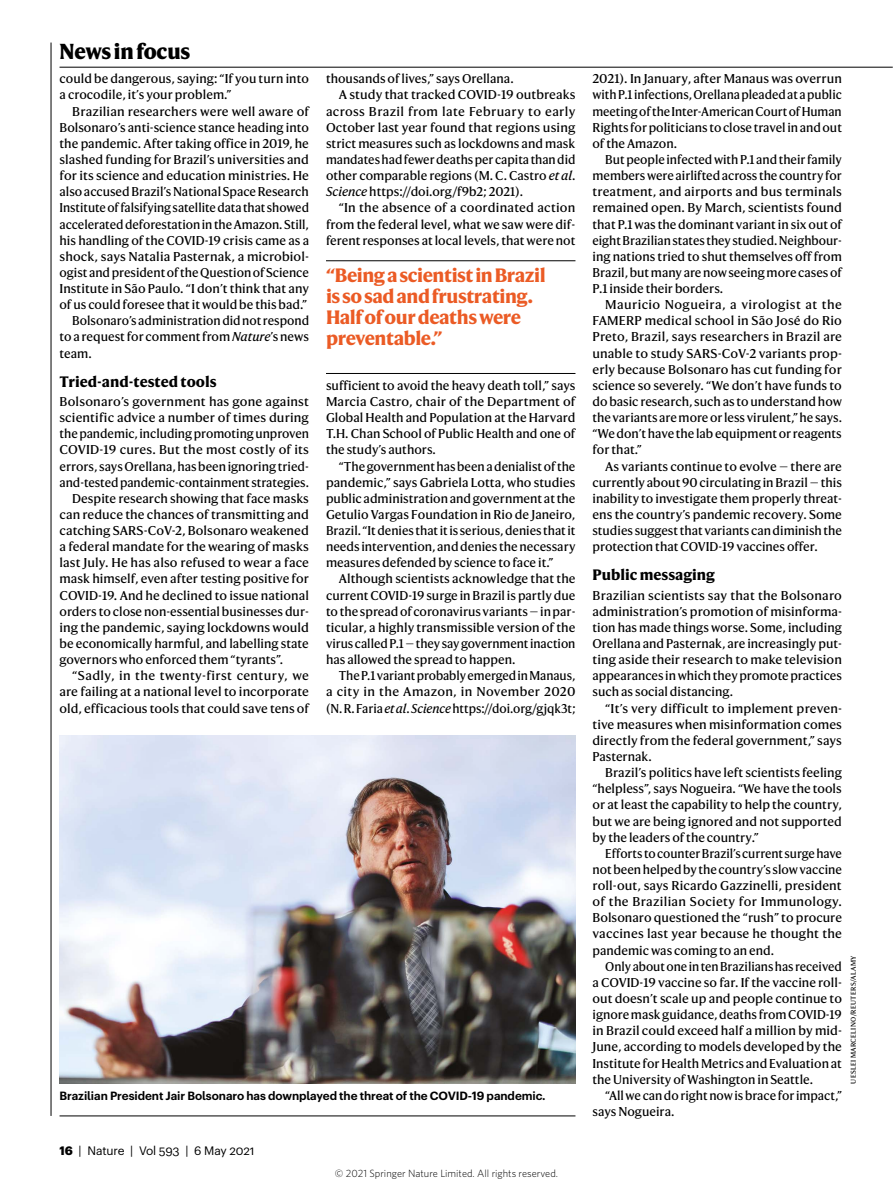
<style>
.page{position:relative;width:893px;height:1187px;background:#fff}
.page>*{position:absolute;margin:0;border:0;box-sizing:border-box;transform-origin:0 0}
.t1{font:800 21px "Harding";letter-spacing:-.01em;color:#000}
.t2{font:700 18.75px/21px "Harding Text";letter-spacing:-.025em;color:#eb5b25}
.t3{font:700 14.7px "Harding Text";color:#000}
.t4{font:12.3px/16.2px "Harding Text";color:#000;text-align:justify}
.t5{font:12.3px "Harding Text";letter-spacing:.025em;color:#000}
.t6{font:12.3px "Harding Text";letter-spacing:.03em;color:#000}
.t7{font:12px "Graphik Naturel";letter-spacing:-.01em;color:#000}
.t8{font:600 11.7px "Graphik Naturel";letter-spacing:-.005em;color:#000}
.t9{font:300 10.5px "Whitney";color:#000}
.t10{font:6.75px "Harding Text";letter-spacing:.05em;color:#000}
.s1{font-style:italic}
.s2{font-weight:700}
</style>
<div class="page">
<img style="left:60px;top:735px;width:515px;height:348px">
<hr style="left:60px;top:1115px;width:515px;height:1px;background:#000">
<hr style="left:326px;top:373px;width:249px;height:1px;background:#000">
<hr style="left:326px;top:260px;width:249px;height:1px;background:#000">
<hr style="left:51px;top:43px;width:1px;height:1072px;background:#000">
<hr style="left:60px;top:67px;width:833px;height:1px;background:#000">
<h1 class="t1" style="left:60px;top:39px;width:132px">News in focus</h1>
<p class="t4" style="left:60px;top:71px;width:251px">could be dangerous, saying: “If you turn into a crocodile, it’s your problem.”</p>
<p class="t4" style="left:72px;top:103px;width:238px">Brazilian researchers were well aware of</p>
<p class="t4" style="left:60px;top:119px;width:251px">Bolsonaro’s anti-science stance heading into</p>
<p class="t4" style="left:60px;top:135px;width:251px">the pandemic. After taking office in 2019, he</p>
<p class="t4" style="left:60px;top:152px;width:251px">slashed funding for Brazil’s universities and</p>
<p class="t4" style="left:60px;top:168px;width:251px">for its science and education ministries. He</p>
<p class="t4" style="left:60px;top:184px;width:251px">also accused Brazil’s National Space Research</p>
<p class="t4" style="left:60px;top:200px;width:251px">Institute of falsifying satellite data that showed</p>
<p class="t4" style="left:60px;top:216px;width:251px">accelerated deforestation in the Amazon. Still,</p>
<p class="t4" style="left:60px;top:232px;width:251px">his handling of the COVID-19 crisis came as a</p>
<p class="t4" style="left:60px;top:248px;width:251px">shock, says Natalia Pasternak, a microbiol-</p>
<p class="t4" style="left:60px;top:264px;width:251px">ogist and president of the Question of Science</p>
<p class="t4" style="left:60px;top:281px;width:251px">Institute in São Paulo. “I don’t think that any</p>
<p class="t4" style="left:60px;top:297px;width:249px">of us could foresee that it would be this bad.”</p>
<p class="t4" style="left:72px;top:313px;width:238px">Bolsonaro’s administration did not respond</p>
<p class="t4" style="left:60px;top:329px;width:251px">to a request for comment from <span class="s1">Nature</span>’s news</p>
<p class="t4" style="left:60px;top:345px;width:34px">team.</p>
<p class="t3" style="left:60px;top:372px;width:159px">Tried-and-tested tools</p>
<p class="t4" style="left:60px;top:393px;width:251px">Bolsonaro’s government has gone against</p>
<p class="t4" style="left:60px;top:410px;width:251px">scientific advice a number of times during</p>
<p class="t4" style="left:60px;top:426px;width:251px">the pandemic, including promoting unproven</p>
<p class="t4" style="left:60px;top:442px;width:251px">COVID-19 cures. But the most costly of its</p>
<p class="t4" style="left:60px;top:458px;width:251px">errors, says Orellana, has been ignoring tried-</p>
<p class="t4" style="left:60px;top:474px;width:251px">and-tested pandemic-containment strategies.</p>
<p class="t4" style="left:72px;top:490px;width:238px">Despite research showing that face masks</p>
<p class="t4" style="left:60px;top:506px;width:251px">can reduce the chances of transmitting and</p>
<p class="t4" style="left:60px;top:522px;width:251px">catching SARS-CoV-2, Bolsonaro weakened</p>
<p class="t4" style="left:60px;top:539px;width:251px">a federal mandate for the wearing of masks</p>
<p class="t4" style="left:60px;top:555px;width:251px">last July. He has also refused to wear a face</p>
<p class="t4" style="left:60px;top:571px;width:251px">mask himself, even after testing positive for</p>
<p class="t4" style="left:60px;top:587px;width:251px">COVID-19. And he declined to issue national</p>
<p class="t4" style="left:60px;top:603px;width:251px">orders to close non-essential businesses dur-</p>
<p class="t4" style="left:60px;top:619px;width:251px">ing the pandemic, saying lockdowns would</p>
<p class="t4" style="left:60px;top:635px;width:251px">be economically harmful, and labelling state</p>
<p class="t4" style="left:60px;top:651px;width:225px">governors who enforced them “tyrants”.</p>
<p class="t6" style="left:72px;top:668px;width:238px">“Sadly, in the twenty-first century, we</p>
<p class="t4" style="left:60px;top:684px;width:251px">are failing at a national level to incorporate</p>
<p class="t4" style="left:60px;top:700px;width:251px">old, efficacious tools that could save tens of</p>
<p class="t4" style="left:326px;top:71px;width:189px">thousands of lives,” says Orellana.</p>
<p class="t4" style="left:339px;top:87px;width:238px">A study that tracked COVID-19 outbreaks</p>
<p class="t5" style="left:326px;top:104px;width:251px">across Brazil from late February to early</p>
<p class="t4" style="left:326px;top:119px;width:251px">October last year found that regions using</p>
<p class="t4" style="left:326px;top:135px;width:251px">strict measures such as lockdowns and mask</p>
<p class="t4" style="left:326px;top:152px;width:251px">mandates had fewer deaths per capita than did</p>
<p class="t4" style="left:326px;top:168px;width:251px">other comparable regions (M. C. Castro <span class="s1">et al</span>.</p>
<p class="t4" style="left:326px;top:184px;width:199px"><span class="s1">Science</span> https://doi.org/f9b2; 2021).</p>
<p class="t4" style="left:339px;top:200px;width:238px">“In the absence of a coordinated action</p>
<p class="t4" style="left:326px;top:216px;width:251px">from the federal level, what we saw were dif-</p>
<p class="t4" style="left:326px;top:232px;width:251px">ferent responses at local levels, that were not</p>
<h2 class="t2" style="left:326px;top:264px;width:221px">“Being a scientist in Brazil is so sad and frustrating.<br>Half of our deaths were preventable.”</h2>
<p class="t4" style="left:326px;top:377px;width:251px">sufficient to avoid the heavy death toll,” says Marcia Castro, chair of the Department of Global Health and Population at the Harvard T.H. Chan School of Public Health and one of the study’s authors.</p>
<p class="t4" style="left:326px;top:458px;width:251px;text-indent:13px">“The government has been a denialist of the pandemic,” says Gabriela Lotta, who studies public administration and government at the Getulio Vargas Foundation in Rio de Janeiro, Brazil. “It denies that it is serious, denies that it needs intervention, and denies the necessary measures defended by science to face it.”</p>
<p class="t4" style="left:326px;top:571px;width:251px;text-indent:13px">Although scientists acknowledge that the current COVID-19 surge in Brazil is partly due to the spread of coronavirus variants — in par&shy;ticular, a highly transmissible version of the virus called P.1 — they say government inaction has allowed the spread to happen.</p>
<p class="t4" style="left:326px;top:668px;width:251px;text-indent:13px">The P.1 variant probably emerged in Manaus, a city in the Amazon, in November 2020 (N. R. Faria <span class="s1">et al</span>. <span class="s1">Science</span> https://doi.org/gjqk3t;</p>
<p class="t8" style="left:60px;top:1086px;width:488px">Brazilian President Jair Bolsonaro has downplayed the threat of the COVID-19 pandemic.</p>
<p class="t7" style="left:60px;top:1141px;width:196px"><span class="s2">16</span> | Nature | Vol 593 | 6 May 2021</p>
<p class="t9" style="left:335px;top:1166px;width:225px">© 2021 Springer Nature Limited. All rights reserved.</p>
<p class="t4" style="left:592px;top:71px;width:251px">2021). In January, after Manaus was overrun with P.1 infections, Orellana pleaded at a public meeting of the Inter-American Court of Human Rights for politicians to close travel in and out of the Amazon.</p>
<p class="t4" style="left:592px;top:152px;width:251px;text-indent:13px">But people infected with P.1 and their family members were airlifted across the country for treatment, and airports and bus terminals remained open. By March, scientists found that P.1 was the dominant variant in six out of eight Brazilian states they studied. Neighbour&shy;ing nations tried to shut themselves off from Brazil, but many are now seeing more cases of P.1 inside their borders.</p>
<p class="t4" style="left:592px;top:297px;width:251px;text-indent:13px">Mauricio Nogueira, a virologist at the FAMERP medical school in São José do Rio Preto, Brazil, says researchers in Brazil are unable to study SARS-CoV-2 variants prop&shy;erly because Bolsonaro has cut funding for science so severely. “We don’t have funds to do basic research, such as to understand how the variants are more or less virulent,” he says. “We don’t have the lab equipment or reagents for that.”</p>
<p class="t4" style="left:592px;top:458px;width:251px;text-indent:13px">As variants continue to evolve — there are currently about 90 circulating in Brazil — this inability to investigate them properly threat&shy;ens the country’s pandemic recovery. Some studies suggest that variants can diminish the protection that COVID-19 vaccines offer.</p>
<p class="t3" style="left:592px;top:566px;width:124px">Public messaging</p>
<p class="t4" style="left:592px;top:587px;width:251px">Brazilian scientists say that the Bolsonaro administration’s promotion of misinforma&shy;tion has made things worse. Some, including Orellana and Pasternak, are increasingly put&shy;ting aside their research to make television appearances in which they promote practices such as social distancing.</p>
<p class="t4" style="left:592px;top:700px;width:251px;text-indent:13px">“It’s very difficult to implement preven&shy;tive measures when misinformation comes directly from the federal government,” says Pasternak.</p>
<p class="t4" style="left:592px;top:764px;width:251px;text-indent:13px">Brazil’s politics have left scientists feeling “helpless”, says Nogueira. “We have the tools or at least the capability to help the country, but we are being ignored and not supported by the leaders of the country.”</p>
<p class="t4" style="left:592px;top:845px;width:251px;text-indent:13px">Efforts to counter Brazil’s current surge have not been helped by the country’s slow vaccine roll-out, says Ricardo Gazzinelli, president of the Brazilian Society for Immunology.<br>Bolsonaro questioned the “rush” to procure vaccines last year because he thought the pandemic was coming to an end.</p>
<p class="t4" style="left:592px;top:958px;width:251px;text-indent:13px">Only about one in ten Brazilians has received a COVID-19 vaccine so far. If the vaccine roll&shy;out doesn’t scale up and people continue to ignore mask guidance, deaths from COVID-19 in Brazil could exceed half a million by mid-June, according to models developed by the Institute for Health Metrics and Evaluation at the University of Washington in Seattle.</p>
<p class="t4" style="left:592px;top:1087px;width:251px;text-indent:13px">“All we can do right now is brace for impact,” says Nogueira.</p>
<p class="t10" style="left:849px;top:1083px;width:130px;rotate:-90deg">UESLEI MARCELINO/REUTERS/ALAMY</p>
</div>
